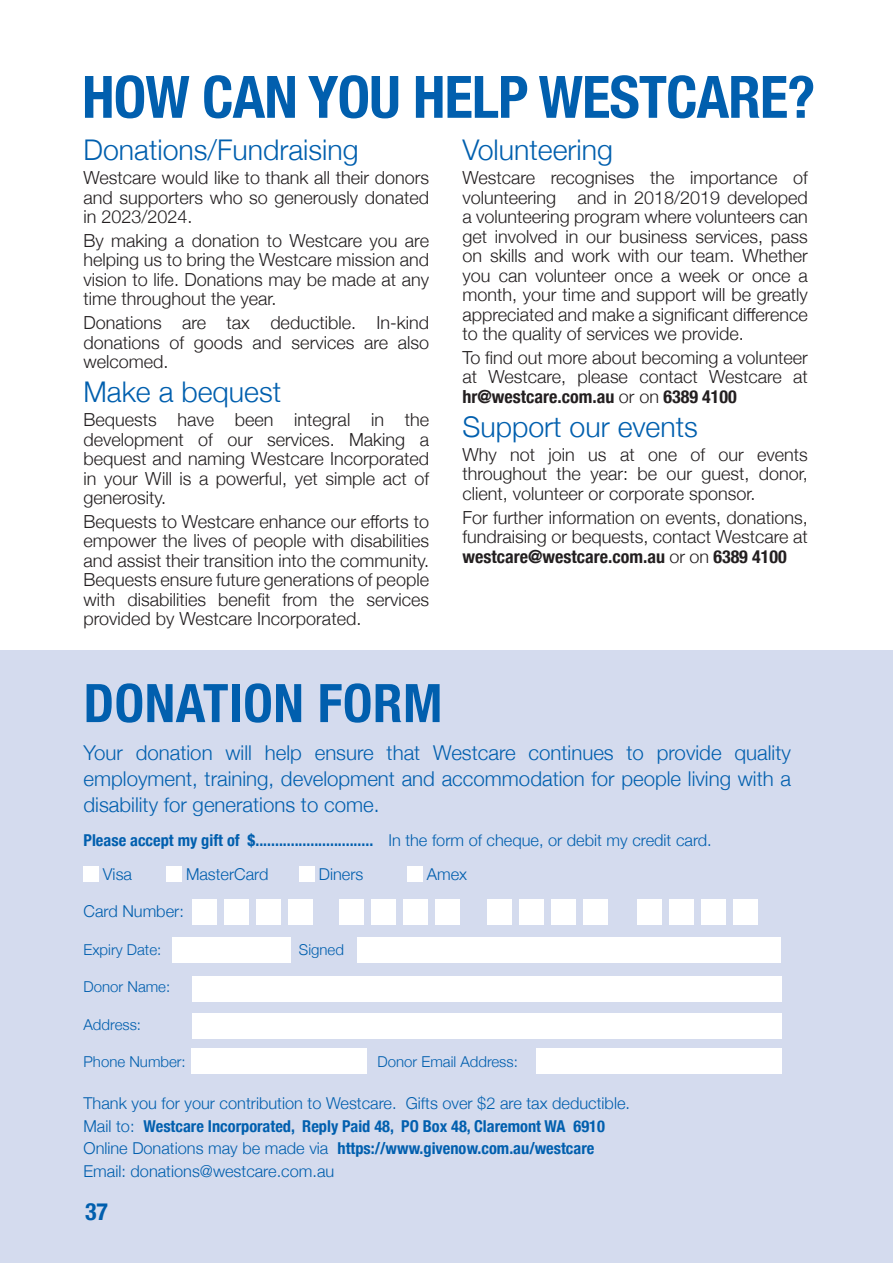
<style>
.page{position:relative;width:893px;height:1263px;background:#fff}
.page>*{position:absolute;margin:0;border:0;box-sizing:border-box;transform-origin:0 0}
.t1{font:700 condensed 58.5px "Helvetica Neue";letter-spacing:-.015em;color:#015fae}
.t2{font:700 condensed 53.25px "Helvetica Neue";letter-spacing:.01em;color:#015fae}
.t3{font:300 28.5px "Helvetica Neue";color:#015fae}
.t4{font:700 condensed 24px "Helvetica Neue";color:#015fae}
.t5{font:300 20.4px/26px "Helvetica Neue";color:#015fae;text-align:justify}
.t6{font:300 18px/19.5px "Helvetica Neue";color:#231f20;text-align:justify}
.t7{font:300 16.35px/22.5px "Helvetica Neue";color:#015fae}
.t8{font:700 condensed 16.35px/33.6px "Helvetica Neue";color:#015fae}
.t9{font:300 15px "Helvetica Neue";color:#015fae}
.s1{font-weight:700;font-stretch:condensed}
.s2{font-weight:300;font-stretch:normal}
</style>
<div class="page">
<div style="left:0;top:651px;width:893px;height:612px;background:#d4dbee"></div>
<div style="left:84px;top:866px;width:15px;height:15px;background:#fff"></div>
<div style="left:167px;top:866px;width:15px;height:15px;background:#fff"></div>
<div style="left:300px;top:866px;width:15px;height:15px;background:#fff"></div>
<div style="left:408px;top:866px;width:15px;height:15px;background:#fff"></div>
<div style="left:191px;top:1048px;width:176px;height:26px;background:#fff"></div>
<div style="left:192px;top:1013px;width:590px;height:25px;background:#fff"></div>
<div style="left:192px;top:976px;width:590px;height:25px;background:#fff"></div>
<div style="left:537px;top:1048px;width:245px;height:26px;background:#fff"></div>
<div style="left:358px;top:938px;width:423px;height:25px;background:#fff"></div>
<div style="left:172px;top:938px;width:119px;height:25px;background:#fff"></div>
<div style="left:192px;top:900px;width:24px;height:25px;background:#fff"></div>
<div style="left:224px;top:900px;width:24px;height:25px;background:#fff"></div>
<div style="left:256px;top:900px;width:24px;height:25px;background:#fff"></div>
<div style="left:288px;top:900px;width:24px;height:25px;background:#fff"></div>
<div style="left:339px;top:900px;width:24px;height:25px;background:#fff"></div>
<div style="left:371px;top:900px;width:24px;height:25px;background:#fff"></div>
<div style="left:403px;top:900px;width:24px;height:25px;background:#fff"></div>
<div style="left:435px;top:900px;width:24px;height:25px;background:#fff"></div>
<div style="left:488px;top:900px;width:24px;height:25px;background:#fff"></div>
<div style="left:520px;top:900px;width:24px;height:25px;background:#fff"></div>
<div style="left:551px;top:900px;width:25px;height:25px;background:#fff"></div>
<div style="left:583px;top:900px;width:25px;height:25px;background:#fff"></div>
<div style="left:637px;top:900px;width:25px;height:25px;background:#fff"></div>
<div style="left:669px;top:900px;width:25px;height:25px;background:#fff"></div>
<div style="left:701px;top:900px;width:25px;height:25px;background:#fff"></div>
<div style="left:733px;top:900px;width:25px;height:25px;background:#fff"></div>
<h1 class="t1" style="left:82px;top:48px;width:735px">HOW CAN YOU HELP WESTCARE?</h1>
<h3 class="t3" style="left:84px;top:127px;width:276px">Donations/Fundraising</h3>
<p class="t6" style="left:84px;top:167px;width:347px">Westcare would like to thank all their donors and supporters who so generously donated in 2023/2024.</p>
<p class="t6" style="left:84px;top:229px;width:347px">By making a donation to Westcare you are helping us to bring the Westcare mission and vision to life. Donations may be made at any time throughout the year.</p>
<p class="t6" style="left:84px;top:312px;width:347px">Donations are tax deductible. In-kind donations of goods and services are also welcomed.</p>
<h3 class="t3" style="left:84px;top:369px;width:199px">Make a bequest</h3>
<p class="t6" style="left:84px;top:409px;width:347px">Bequests have been integral in the development of our services. Making a bequest and naming Westcare Incorporated in your Will is a powerful, yet simple act of generosity.</p>
<p class="t6" style="left:84px;top:510px;width:347px">Bequests to Westcare enhance our efforts to empower the lives of people with disabilities and assist their transition into the community.<br>Bequests ensure future generations of people with disabilities benefit from the services provided by Westcare Incorporated.</p>
<h3 class="t3" style="left:462px;top:127px;width:152px">Volunteering</h3>
<p class="t6" style="left:462px;top:167px;width:347px">Westcare recognises the importance of volunteering and in 2018/2019 developed a volunteering program where volunteers can get involved in our business services, pass on skills and work with our team. Whether you can volunteer once a week or once a month, your time and support will be greatly appreciated and make a significant difference to the quality of services we provide.</p>
<p class="t6" style="left:462px;top:346px;width:347px">To find out more about becoming a volunteer at Westcare, please contact Westcare at <span class="s1">hr@westcare.com.au</span> or on <span class="s1">6389 4100</span></p>
<h3 class="t3" style="left:462px;top:404px;width:237px">Support our events</h3>
<p class="t6" style="left:462px;top:443px;width:347px">Why not join us at one of our events throughout the year: be our guest, donor, client, volunteer or corporate sponsor.</p>
<p class="t6" style="left:462px;top:506px;width:347px">For further information on events, donations, fundraising or bequests, contact Westcare at <span class="s1">westcare@westcare.com.au</span> or on <span class="s1">6389 4100</span></p>
<h2 class="t2" style="left:84px;top:659px;width:360px">DONATION FORM</h2>
<p class="t5" style="left:84px;top:738px;width:709px">Your donation will help ensure that Westcare continues to provide quality employment, training, development and accommodation for people living with a disability for generations to come.</p>
<p class="t8" style="left:103px;top:822px;width:610px;text-indent:-19px">Please accept my gift of $.............................. <span class="s2">In the form of cheque, or debit my credit card.<br>Visa</span></p>
<p class="t7" style="left:186px;top:861px;width:84px">MasterCard</p>
<p class="t7" style="left:319px;top:861px;width:46px">Diners</p>
<p class="t7" style="left:427px;top:861px;width:42px">Amex</p>
<p class="t7" style="left:84px;top:899px;width:102px">Card Number:</p>
<p class="t9" style="left:84px;top:937px;width:79px">Expiry Date:</p>
<p class="t9" style="left:299px;top:937px;width:47px">Signed</p>
<p class="t9" style="left:84px;top:975px;width:88px">Donor Name:</p>
<p class="t9" style="left:84px;top:1012px;width:59px">Address:</p>
<p class="t9" style="left:84px;top:1050px;width:104px">Phone Number:</p>
<p class="t9" style="left:378px;top:1050px;width:142px">Donor Email Address:</p>
<p class="t7" style="left:84px;top:1091px;width:548px">Thank you for your contribution to Westcare. Gifts over $2 are tax deductible.<br>Mail to: <span class="s1">Westcare Incorporated, Reply Paid 48, PO Box 48, Claremont WA 6910<br></span>Online Donations may be made via <span class="s1">https://www.givenow.com.au/westcare </span>Email: donations@westcare.com.au</p>
<h3 class="t4" style="left:85px;top:1192px;width:25px">37</h3>
</div>
